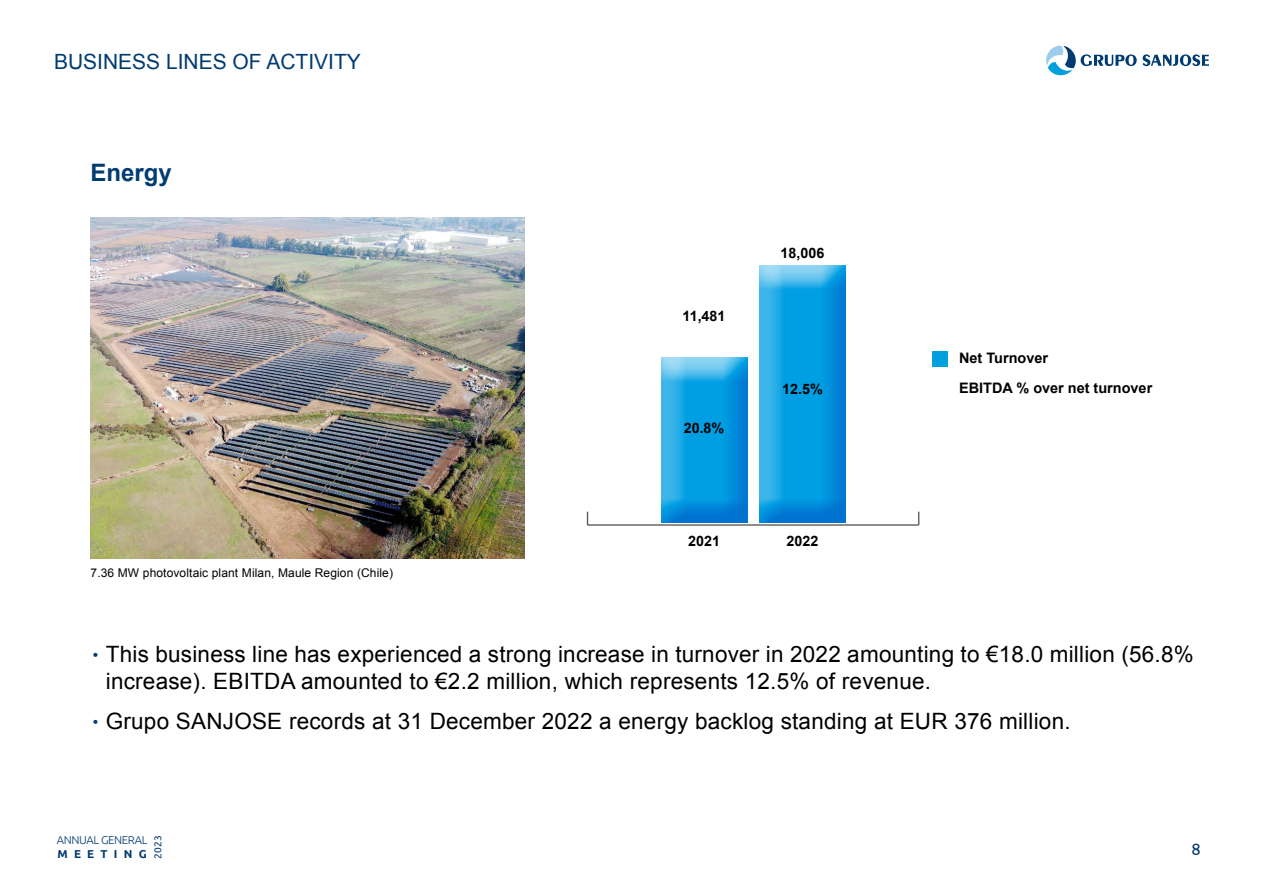
<style>
.page{position:relative;width:1263px;height:893px;background:#fff}
.page>*{position:absolute;margin:0;border:0;box-sizing:border-box;transform-origin:0 0}
.t1{font:700 24px "Arial";color:#003b71}
.t2{font:22.5px/27px "Arial";letter-spacing:.01em;color:#000}
.t3{font:21px "Arial";color:#003b71}
.t4{font:16.5px "Ubuntu";color:#003b71}
.t5{font:700 14.4px/30.2px "Arial";color:#000}
.t6{font:700 14.25px "Arial";color:#000}
.t7{font:12px "Arial";letter-spacing:.01em;color:#000}
.t8{font:700 11.55px "Ubuntu";letter-spacing:.55em;color:#003b71}
.t9{font:300 11.4px "Ubuntu";letter-spacing:-.03em;color:#003b71}
.t10{font:10.2px "Ubuntu";color:#003b71}
.s1{font-family:"Malva";color:#003b71}
</style>
<div class="page">
<svg style="left:1046px;top:46px;width:163px;height:30px"></svg>
<img style="left:91px;top:218px;width:433px;height:340px">
<div style="left:932px;top:351px;width:16px;height:16px;background:#009fdd"></div>
<hr style="left:587px;top:524px;width:332px;height:2px;background:#5c585b">
<svg style="left:587px;top:512px;width:1px;height:12px"></svg>
<svg style="left:918px;top:512px;width:1px;height:12px"></svg>
<div style="left:648px;top:352px;width:111px;height:172px;background:#009fe3;opacity:.75"></div>
<div style="left:746px;top:260px;width:112px;height:264px;background:#009fe3;opacity:.75"></div>
<p class="t3" style="left:54px;top:48px;width:308px">BUSINESS LINES OF ACTIVITY</p>
<p class="t1" style="left:91px;top:156px;width:83px">Energy</p>
<p class="t7" style="left:91px;top:565px;width:304px">7.36 MW photovoltaic plant Milan, Maule Region (Chile)</p>
<p class="t6" style="left:682px;top:306px;width:45px">11,481</p>
<p class="t6" style="left:684px;top:419px;width:42px">20.8%</p>
<p class="t6" style="left:781px;top:244px;width:45px">18,006</p>
<p class="t6" style="left:782px;top:380px;width:42px">12.5%</p>
<p class="t6" style="left:688px;top:532px;width:33px">2021</p>
<p class="t6" style="left:787px;top:532px;width:33px">2022</p>
<p class="t5" style="left:959px;top:343px;width:195px">Net Turnover<br>EBITDA % over net turnover</p>
<p class="t2" style="left:106px;top:641px;width:1089px;text-indent:-15px"><span class="s1">•</span> This business line has experienced a strong increase in turnover in 2022 amounting to €18.0 million (56.8% increase). EBITDA amounted to €2.2 million, which represents 12.5% of revenue.</p>
<p class="t2" style="left:91px;top:708px;width:981px"><span class="s1">•</span> Grupo SANJOSE records at 31 December 2022 a energy backlog standing at EUR 376 million.</p>
<p class="t9" style="left:57px;top:833px;width:92px">ANNUAL GENERAL</p>
<p class="t8" style="left:57px;top:846px;width:91px">MEETING</p>
<p class="t10" style="left:152px;top:858px;width:25px;rotate:-90deg">2023</p>
<p class="t4" style="left:1191px;top:839px;width:11px">8</p>
</div>
